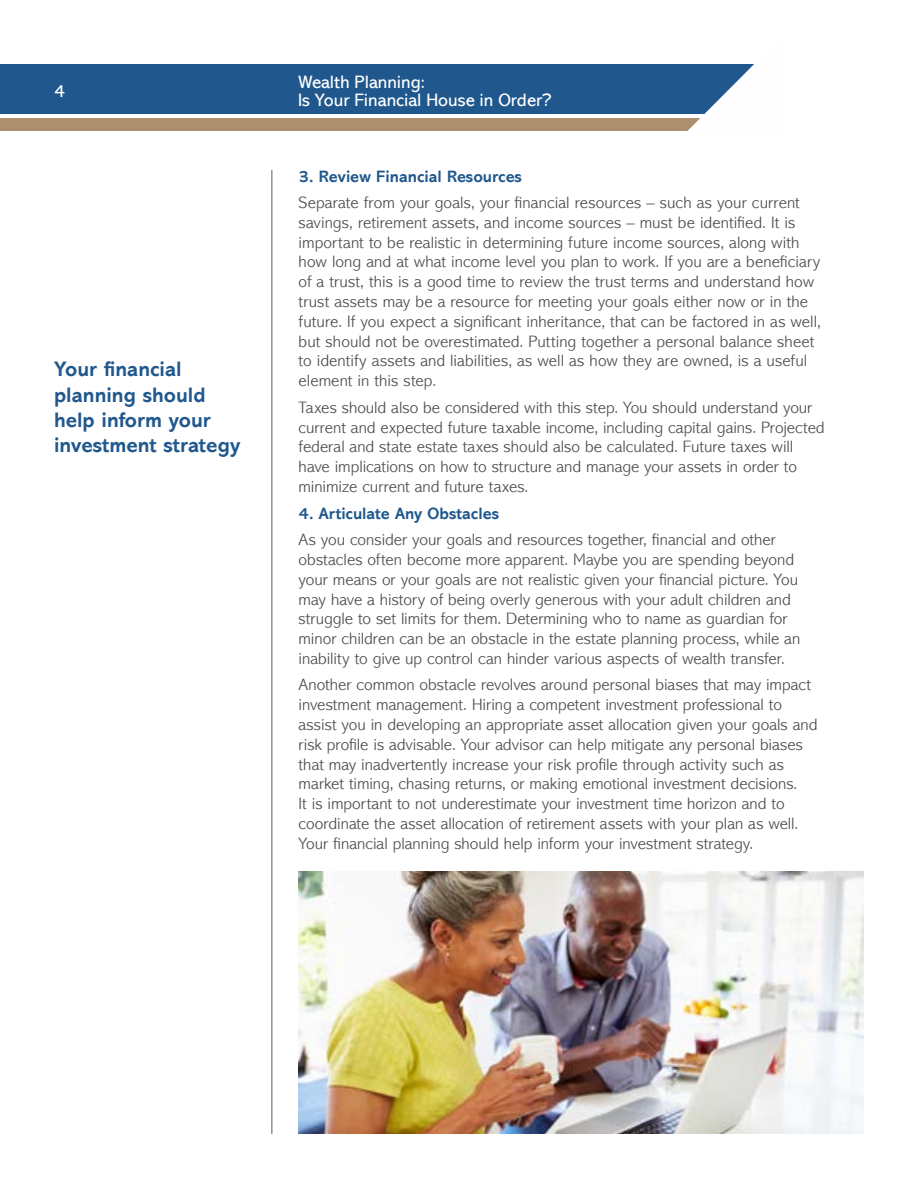
<style>
.page{position:relative;width:918px;height:1188px;background:#fff}
.page>*{position:absolute;margin:0;border:0;box-sizing:border-box;transform-origin:0 0}
.t1{font:700 21px/25.2px "Abadi MT Std";color:#20588d}
.t2{font:18px/18px "Abadi MT Std";color:#fff}
.t3{font:300 16.5px/19.8px "Abadi MT Std";color:#4d4d4f}
.t4{font:700 16.5px "Abadi MT Std";color:#20588d}
</style>
<div class="page">
<img style="left:299px;top:872px;width:565px;height:262px">
<div style="left:0;top:65px;width:769px;height:49px;background:#20588d"></div>
<div style="left:0;top:118px;width:769px;height:13px;background:#ad8f6f"></div>
<svg style="left:682px;top:64px;width:87px;height:67px"></svg>
<hr style="left:272px;top:170px;width:1px;height:964px;background:#58595b">
<p class="t2" style="left:54px;top:82px;width:12px">4</p>
<p class="t2" style="left:298px;top:73px;width:255px">Wealth Planning:<br>Is Your Financial House in Order?</p>
<p class="t1" style="left:54px;top:357px;width:188px">Your financial planning should help inform your investment strategy</p>
<p class="t4" style="left:299px;top:166px;width:225px">3. Review Financial Resources</p>
<p class="t3" style="left:299px;top:193px;width:524px">Separate from your goals, your financial resources – such as your current savings, retirement assets, and income sources – must be identified. It is important to be realistic in determining future income sources, along with how long and at what income level you plan to work. If you are a beneficiary of a trust, this is a good time to review the trust terms and understand how trust assets may be a resource for meeting your goals either now or in the future. If you expect a significant inheritance, that can be factored in as well, but should not be overestimated. Putting together a personal balance sheet to identify assets and liabilities, as well as how they are owned, is a useful element in this step.</p>
<p class="t3" style="left:299px;top:398px;width:528px">Taxes should also be considered with this step. You should understand your current and expected future taxable income, including capital gains. Projected federal and state estate taxes should also be calculated. Future taxes will have implications on how to structure and manage your assets in order to minimize current and future taxes.</p>
<p class="t4" style="left:299px;top:504px;width:202px">4. Articulate Any Obstacles</p>
<p class="t3" style="left:299px;top:530px;width:503px">As you consider your goals and resources together, financial and other obstacles often become more apparent. Maybe you are spending beyond your means or your goals are not realistic given your financial picture. You may have a history of being overly generous with your adult children and struggle to set limits for them. Determining who to name as guardian for minor children can be an obstacle in the estate planning process, while an inability to give up control can hinder various aspects of wealth transfer.</p>
<p class="t3" style="left:299px;top:675px;width:520px">Another common obstacle revolves around personal biases that may impact investment management. Hiring a competent investment professional to assist you in developing an appropriate asset allocation given your goals and risk profile is advisable. Your advisor can help mitigate any personal biases that may inadvertently increase your risk profile through activity such as market timing, chasing returns, or making emotional investment decisions.<br>It is important to not underestimate your investment time horizon and to coordinate the asset allocation of retirement assets with your plan as well.<br>Your financial planning should help inform your investment strategy.</p>
</div>
